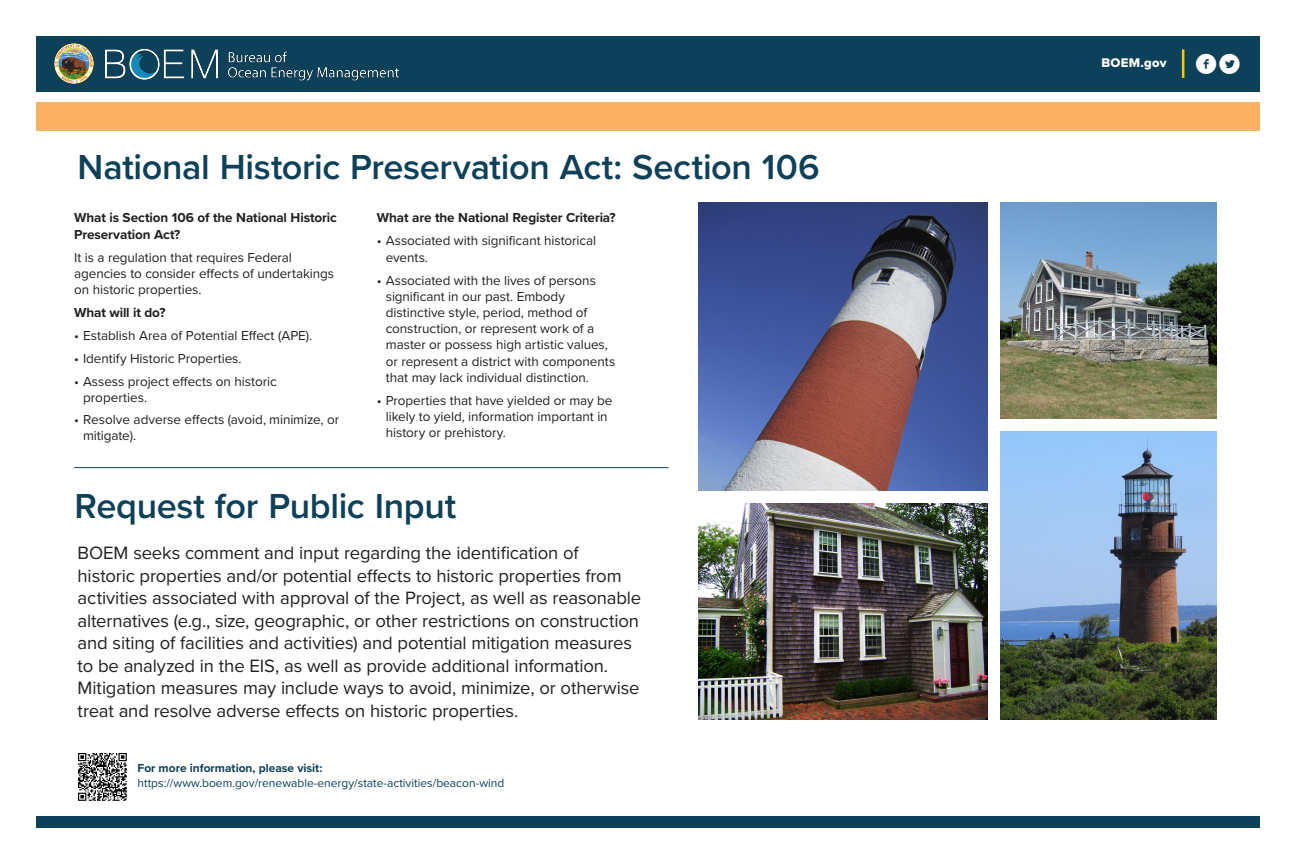
<style>
.page{position:relative;width:1296px;height:864px;background:#fff}
.page>*{position:absolute;margin:0;border:0;box-sizing:border-box;transform-origin:0 0}
.t1{font:600 36px "Proxima Nova";letter-spacing:-.01em;color:#0d4059}
.t2{font:18.5px/22.5px "Proxima Nova";letter-spacing:-.01em;color:#231f20}
.t3{font:13.5px/16.2px "Proxima Nova";letter-spacing:-.005em;color:#231f20}
.t4{font:700 13.5px/16.2px "Proxima Nova";letter-spacing:-.01em;color:#231f20}
.t5{font:13px "Proxima Nova Extrabld";letter-spacing:.02em;color:#fff}
.t6{font:12px "Proxima Nova";color:#0d4059}
.t7{font:700 12px "Proxima Nova";color:#0d4059}
.s1{font-family:"Socialico";font-size:28.7px}
</style>
<div class="page">
<div style="left:36px;top:36px;width:1223px;height:55px;background:#0d4059"></div>
<hr style="left:1182px;top:49px;width:2px;height:29px;background:#ffc908">
<div style="left:36px;top:102px;width:1224px;height:28px;background:#fab061"></div>
<div style="left:36px;top:816px;width:1224px;height:12px;background:#0d4059"></div>
<img style="left:105px;top:48px;width:294px;height:33px">
<img style="left:54px;top:44px;width:40px;height:39px">
<img style="left:78px;top:753px;width:49px;height:48px">
<img style="left:1000px;top:203px;width:216px;height:216px">
<img style="left:1000px;top:432px;width:216px;height:288px">
<img style="left:699px;top:504px;width:288px;height:216px">
<img style="left:699px;top:203px;width:288px;height:288px">
<hr style="left:74px;top:467px;width:595px;height:1px;background:#0d4059">
<p class="t1" style="left:78px;top:140px;width:744px">National Historic Preservation Act: Section 106</p>
<p class="t4" style="left:74px;top:210px;width:264px">What is Section 106 of the National Historic<br>Preservation Act?</p>
<p class="t3" style="left:74px;top:248px;width:262px">It is a regulation that requires Federal agencies to consider effects of undertakings on historic properties.</p>
<p class="t4" style="left:74px;top:304px;width:93px">What will it do?</p>
<p class="t3" style="left:74px;top:327px;width:240px">• Establish Area of Potential Effect (APE).</p>
<p class="t3" style="left:74px;top:350px;width:169px">• Identify Historic Properties.</p>
<p class="t3" style="left:83px;top:373px;width:195px;line-height:15.9px;text-indent:-9px">• Assess project effects on historic properties.</p>
<p class="t3" style="left:83px;top:411px;width:258px;line-height:15.9px;text-indent:-9px">• Resolve adverse effects (avoid, minimize, or mitigate).</p>
<p class="t4" style="left:377px;top:210px;width:240px">What are the National Register Criteria?</p>
<p class="t3" style="left:386px;top:232px;width:212px;text-indent:-9px">• Associated with significant historical events.</p>
<p class="t3" style="left:386px;top:271px;width:231px;text-indent:-9px">• Associated with the lives of persons significant in our past. Embody distinctive style, period, method of construction, or represent work of a master or possess high artistic values, or represent a district with components that may lack individual distinction.</p>
<p class="t3" style="left:386px;top:392px;width:228px;text-indent:-9px">• Properties that have yielded or may be likely to yield, information important in history or prehistory.</p>
<p class="t1" style="left:75px;top:479px;width:383px">Request for Public Input</p>
<p class="t2" style="left:78px;top:541px;width:565px">BOEM seeks comment and input regarding the identification of<br>historic properties and/or potential effects to historic properties from activities associated with approval of the Project, as well as reasonable alternatives (e.g., size, geographic, or other restrictions on construction and siting of facilities and activities) and potential mitigation measures to be analyzed in the EIS, as well as provide additional information.<br>Mitigation measures may include ways to avoid, minimize, or otherwise treat and resolve adverse effects on historic properties.</p>
<p class="t7" style="left:138px;top:760px;width:186px">For more information, please visit:</p>
<p class="t6" style="left:138px;top:774px;width:368px">https://www.boem.gov/renewable-energy/state-activities/beacon-wind</p>
<p class="t5" style="left:1102px;top:53px;width:141px">BOEM.gov <span class="s1">fl</span></p>
</div>
